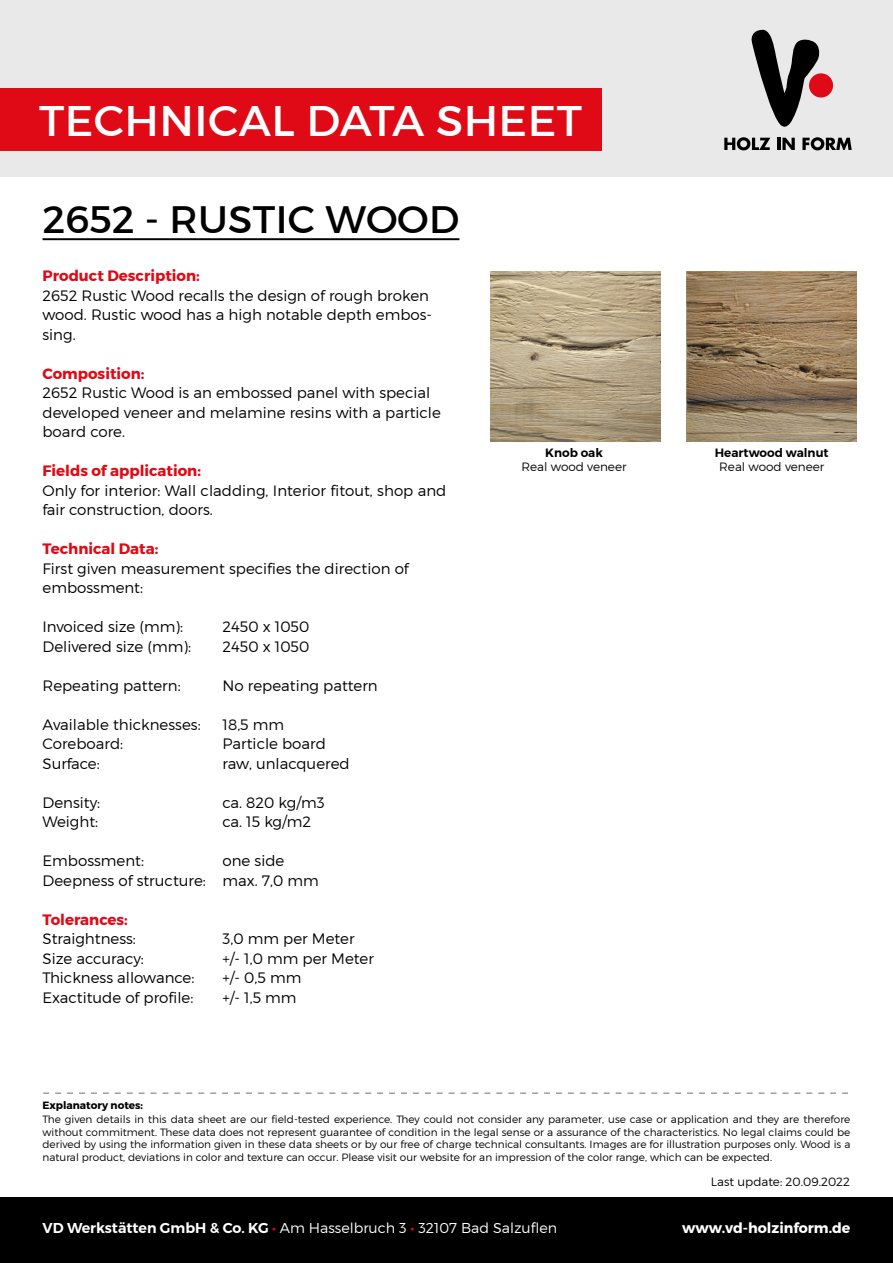
<style>
.page{position:relative;width:893px;height:1263px;background:#fff}
.page>*{position:absolute;margin:0;border:0;box-sizing:border-box;transform-origin:0 0}
.t1{font:43.65px "Montserrat";letter-spacing:.01em;color:#fff}
.t2{font:39px "Montserrat";letter-spacing:.01em;color:#000}
.t3{font:300 15px/19.5px "Montserrat";color:#000}
.t4{font:700 15px "Montserrat";color:#df0a15}
.t5{font:300 14.25px "Montserrat";color:#fff}
.t6{font:700 14.25px "Montserrat";color:#fff}
.t7{font:300 12px "Montserrat";color:#000}
.t8{font:600 12px "Montserrat";color:#000}
.t9{font:300 10.5px/12.6px "Montserrat";color:#000;text-align:justify}
.t10{font:700 10.5px "Montserrat";color:#000}
.s1{font-weight:600}
.s2{font-weight:400;color:#df0a15}
</style>
<div class="page">
<div style="left:0;top:0;width:893px;height:176px;background:#e9e9e9"></div>
<div style="left:809px;top:73px;width:24px;height:24px;background:#df0a15;border-radius:50%"></div>
<svg style="left:751px;top:29px;width:69px;height:98px"></svg>
<svg style="left:724px;top:137px;width:46px;height:13px"></svg>
<svg style="left:777px;top:138px;width:18px;height:12px"></svg>
<svg style="left:802px;top:137px;width:50px;height:13px"></svg>
<div style="left:0;top:1198px;width:893px;height:65px;background:#000"></div>
<svg style="left:43px;top:1092px;width:805px;height:2px"></svg>
<hr style="left:43px;top:238px;width:416px;height:2px;background:#000">
<div style="left:0;top:88px;width:601px;height:63px;background:#df0a15"></div>
<img style="left:491px;top:271px;width:170px;height:170px">
<img style="left:686px;top:271px;width:170px;height:170px">
<h1 class="t1" style="left:39px;top:94px;width:544px">TECHNICAL DATA SHEET</h1>
<h2 class="t2" style="left:43px;top:196px;width:418px">2652 - RUSTIC WOOD</h2>
<p class="t4" style="left:43px;top:267px;width:159px">Product Description:</p>
<p class="t3" style="left:43px;top:285px;width:391px">2652 Rustic Wood recalls the design of rough broken wood. Rustic wood has a high notable depth embos&shy;sing.</p>
<p class="t4" style="left:43px;top:364px;width:103px">Composition:</p>
<p class="t3" style="left:43px;top:383px;width:400px">2652 Rustic Wood is an embossed panel with special developed veneer and melamine resins with a particle board core.</p>
<p class="t4" style="left:43px;top:462px;width:160px">Fields of application:</p>
<p class="t3" style="left:43px;top:480px;width:405px">Only for interior: Wall cladding, Interior fitout, shop and fair construction, doors.</p>
<p class="t4" style="left:43px;top:540px;width:117px">Technical Data:</p>
<p class="t3" style="left:43px;top:558px;width:368px">First given measurement specifies the direction of embossment:</p>
<p class="t3" style="left:43px;top:617px;width:142px">Invoiced size (mm):</p>
<p class="t3" style="left:223px;top:617px;width:88px">2450 x 1050</p>
<p class="t3" style="left:43px;top:636px;width:150px">Delivered size (mm):</p>
<p class="t3" style="left:223px;top:636px;width:88px">2450 x 1050</p>
<p class="t3" style="left:43px;top:675px;width:140px">Repeating pattern:</p>
<p class="t3" style="left:223px;top:675px;width:157px">No repeating pattern</p>
<p class="t3" style="left:43px;top:714px;width:160px">Available thicknesses:</p>
<p class="t3" style="left:223px;top:714px;width:63px">18,5 mm</p>
<p class="t3" style="left:43px;top:734px;width:82px">Coreboard:</p>
<p class="t3" style="left:223px;top:734px;width:105px">Particle board</p>
<p class="t3" style="left:43px;top:753px;width:59px">Surface:</p>
<p class="t3" style="left:223px;top:753px;width:129px">raw, unlacquered</p>
<p class="t3" style="left:43px;top:792px;width:59px">Density:</p>
<p class="t3" style="left:223px;top:792px;width:104px">ca. 820 kg/m3</p>
<p class="t3" style="left:43px;top:812px;width:57px">Weight:</p>
<p class="t3" style="left:223px;top:812px;width:90px">ca. 15 kg/m2</p>
<p class="t3" style="left:43px;top:851px;width:103px">Embossment:</p>
<p class="t3" style="left:43px;top:851px;width:278px;text-indent:180px">one side<br>Deepness of structure: max. 7,0 mm</p>
<p class="t4" style="left:43px;top:910px;width:87px">Tolerances:</p>
<p class="t3" style="left:43px;top:929px;width:95px">Straightness:</p>
<p class="t3" style="left:223px;top:929px;width:134px">3,0 mm per Meter</p>
<p class="t3" style="left:43px;top:948px;width:103px">Size accuracy:</p>
<p class="t3" style="left:223px;top:948px;width:153px">+/- 1,0 mm per Meter</p>
<p class="t3" style="left:43px;top:968px;width:153px">Thickness allowance:</p>
<p class="t3" style="left:223px;top:968px;width:80px">+/- 0,5 mm</p>
<p class="t3" style="left:43px;top:987px;width:152px">Exactitude of profile:</p>
<p class="t3" style="left:223px;top:987px;width:76px">+/- 1,5 mm</p>
<p class="t8" style="left:545px;top:443px;width:59px">Knob oak</p>
<p class="t7" style="left:522px;top:460px;width:106px">Real wood veneer</p>
<p class="t8" style="left:715px;top:443px;width:115px">Heartwood walnut</p>
<p class="t7" style="left:719px;top:460px;width:106px">Real wood veneer</p>
<p class="t10" style="left:43px;top:1099px;width:102px">Explanatory notes:</p>
<p class="t9" style="left:43px;top:1113px;width:809px">The given details in this data sheet are our field-tested experience. They could not consider any parameter, use case or application and they are therefore without commitment. These data does not represent guarantee of condition in the legal sense or a assurance of the characteristics. No legal claims could be derived by using the information given in these data sheets or by our free of charge technical consultants. Images are for illustration purposes only. Wood is a natural product, deviations in color and texture can occur. Please visit our website for an impression of the color range, which can be expected.</p>
<p class="t7" style="left:711px;top:1175px;width:141px">Last update: 20.09.2022</p>
<p class="t5" style="left:43px;top:1219px;width:516px"><span class="s1">VD Werkstätten GmbH &amp; Co. KG</span> <span class="s2">•</span> Am Hasselbruch 3 <span class="s2">•</span> 32107 Bad Salzuflen</p>
<p class="t6" style="left:682px;top:1219px;width:170px">www.vd-holzinform.de</p>
</div>
